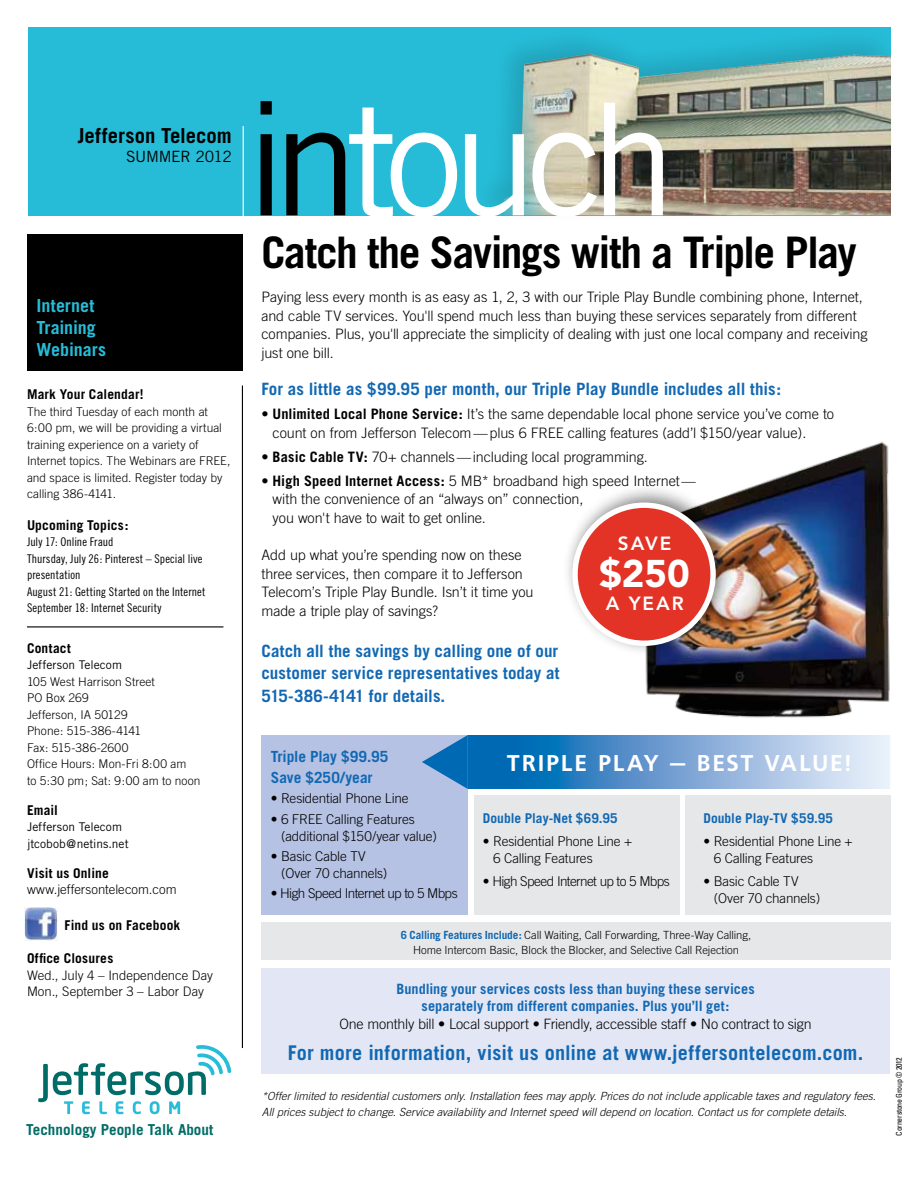
<style>
.page{position:relative;width:918px;height:1188px;background:#fff}
.page>*{position:absolute;margin:0;border:0;box-sizing:border-box;transform-origin:0 0}
.t1{font:156px "Trade Gothic";letter-spacing:-.085em;color:#fff}
.t2{font:700 43.5px "Trade Gothic";letter-spacing:-.035em;color:#000}
.t3{font:900 38.25px "Avenir";color:#fff}
.t4{font:700 22.5px "Frucht";letter-spacing:.11em;color:#fff}
.t5{font:700 20.7px "Trade Gothic";color:#000}
.t6{font:700 20.25px "Trade Gothic";letter-spacing:.01em;color:#1268b3}
.t7{font:800 18.9px "Avenir";letter-spacing:.1em;color:#fff}
.t8{font:700 18px/21.6px "Trade Gothic";letter-spacing:-.005em;color:#27bcd7}
.t9{font:700 16.95px/22.5px "Trade Gothic";letter-spacing:.005em;color:#1268b3;text-align:justify}
.t10{font:15.6px "Trade Gothic";letter-spacing:-.02em;color:#000}
.t11{font:700 15.3px/21px "Trade Gothic";letter-spacing:-.005em;color:#1268b3}
.t12{font:700 15.15px "Trade Gothic";color:#006c67}
.t13{font:300 14.4px/18.6px "Trade Gothic";letter-spacing:-.005em;color:#000}
.t14{font:700 14.25px/18px "Trade Gothic";letter-spacing:.005em;color:#1268b3;text-align:center}
.t15{font:300 14.25px "Trade Gothic";letter-spacing:-.015em;color:#000}
.t16{font:300 13.5px/17.1px "Trade Gothic";letter-spacing:-.015em;color:#000}
.t17{font:700 13.5px "Trade Gothic";letter-spacing:.015em;color:#000}
.t18{font:300 13.5px "Trade Gothic";letter-spacing:-.045em;color:#000}
.t19{font:700 13.5px "Trade Gothic";color:#1268b3}
.t20{font:300 13.2px/16.5px "Trade Gothic";color:#000}
.t21{font:300 12px/16.5px "Trade Gothic";color:#000}
.t22{font:12px/16.5px "Trade Gothic Cond Eighteen";letter-spacing:.005em;color:#000}
.t23{font:12px/16.5px "Trade Gothic";color:#000}
.t24{font:italic 300 11.25px/16.5px "Trade Gothic";color:#000}
.t25{font:300 11.25px/15px "Trade Gothic";letter-spacing:-.005em;color:#000;text-align:center}
.t26{font:condensed 7.8px "Univers";letter-spacing:-.03em;color:#000}
.s1{color:#000}
.s2{font-weight:700}
.s3{font-weight:700;color:#1268b3}
</style>
<div class="page">
<div style="left:28px;top:28px;width:863px;height:187px;background:#26bcd7"></div>
<div style="left:473px;top:25px;width:427px;height:201px;background:#000;opacity:.15"></div>
<img style="left:503px;top:54px;width:388px;height:161px">
<div style="left:27px;top:234px;width:216px;height:136px;background:#000"></div>
<hr style="left:243px;top:126px;width:1px;height:99px;background:#fff">
<hr style="left:242px;top:386px;width:1px;height:662px;background:#000">
<hr style="left:27px;top:626px;width:196px;height:1px;background:#000">
<svg style="left:38px;top:1045px;width:193px;height:69px"></svg>
<img style="left:24px;top:908px;width:34px;height:33px">
<img style="left:645px;top:441px;width:245px;height:277px">
<div style="left:562px;top:483px;width:173px;height:174px;background:#000;opacity:.5"></div>
<div style="left:575px;top:505px;width:138px;height:138px;background:#e33226;border-radius:50%"></div>
<div style="left:572px;top:503px;width:144px;height:143px;border:5px solid #fff;border-radius:50%"></div>
<div style="left:261px;top:968px;width:629px;height:106px;background:#e3e7f5"></div>
<div style="left:261px;top:735px;width:207px;height:180px;background:#b6c2e3"></div>
<div style="left:474px;top:796px;width:206px;height:119px;background:#e6e7e8"></div>
<div style="left:686px;top:796px;width:205px;height:119px;background:#e6e7e8"></div>
<svg style="left:422px;top:735px;width:468px;height:54px;background:#6ca2d2"></svg>
<div style="left:261px;top:923px;width:629px;height:37px;background:#e6e7e8"></div>
<h3 class="t5" style="left:78px;top:123px;width:155px">Jefferson Telecom</h3>
<p class="t10" style="left:126px;top:147px;width:107px">SUMMER 2012</p>
<p class="t8" style="left:37px;top:295px;width:71px">Internet<br>Training<br>Webinars</p>
<p class="t17" style="left:27px;top:386px;width:118px">Mark Your Calendar!</p>
<p class="t21" style="left:27px;top:403px;width:205px">The third Tuesday of each month at 6:00 pm, we will be providing a virtual training experience on a variety of Internet topics. The Webinars are FREE, and space is limited. Register today by calling 386-4141.</p>
<p class="t17" style="left:27px;top:517px;width:103px">Upcoming Topics:</p>
<p class="t22" style="left:27px;top:534px;width:180px">July 17: Online Fraud<br>Thursday, July 26: Pinterest – Special live presentation<br>August 21: Getting Started on the Internet<br>September 18: Internet Security</p>
<p class="t17" style="left:27px;top:640px;width:45px">Contact</p>
<p class="t23" style="left:27px;top:657px;width:97px">Jefferson Telecom</p>
<p class="t21" style="left:27px;top:673px;width:175px">105 West Harrison Street<br>PO Box 269<br>Jefferson, IA 50129<br>Phone: 515-386-4141<br>Fax: 515-386-2600<br>Office Hours: Mon-Fri 8:00 am<br>to 5:30 pm; Sat: 9:00 am to noon</p>
<p class="t17" style="left:27px;top:802px;width:33px">Email</p>
<p class="t23" style="left:27px;top:819px;width:103px">Jefferson Telecom jtcobob@netins.net</p>
<p class="t17" style="left:27px;top:865px;width:83px">Visit us Online</p>
<p class="t20" style="left:27px;top:881px;width:151px">www.jeffersontelecom.com</p>
<p class="t17" style="left:65px;top:917px;width:117px">Find us on Facebook</p>
<p class="t17" style="left:27px;top:950px;width:88px">Office Closures</p>
<p class="t20" style="left:27px;top:967px;width:188px">Wed., July 4 – Independence Day<br>Mon., September 3 – Labor Day</p>
<p class="t12" style="left:26px;top:1121px;width:189px">Technology People Talk About</p>
<h1 class="t1" style="left:245px;top:66px;width:434px"><span class="s1">in</span>touch</h1>
<h2 class="t2" style="left:261px;top:225px;width:597px">Catch the Savings with a Triple Play</h2>
<p class="t13" style="left:261px;top:288px;width:608px">Paying less every month is as easy as 1, 2, 3 with our Triple Play Bundle combining phone, Internet, and cable TV services. You'll spend much less than buying these services separately from different companies. Plus, you'll appreciate the simplicity of dealing with just one local company and receiving just one bill.</p>
<p class="t9" style="left:261px;top:378px;width:521px">For as little as $99.95 per month, our Triple Play Bundle includes all this:</p>
<p class="t13" style="left:273px;top:405px;width:563px;text-indent:-11px">• <span class="s2">Unlimited Local Phone Service:</span> It’s the same dependable local phone service you’ve come to count on from Jefferson Telecom—plus 6 FREE calling features (add’l $150/year value).</p>
<p class="t13" style="left:261px;top:447px;width:388px">• <span class="s2">Basic Cable TV:</span> 70+ channels—including local programming.</p>
<p class="t13" style="left:273px;top:471px;width:425px;text-indent:-11px">• <span class="s2">High Speed Internet Access:</span> 5 MB* broadband high speed Internet— with the convenience of an “always on” connection,<br>you won't have to wait to get online.</p>
<p class="t13" style="left:261px;top:545px;width:274px">Add up what you’re spending now on these three services, then compare it to Jefferson Telecom’s Triple Play Bundle. Isn’t it time you made a triple play of savings?</p>
<p class="t9" style="left:261px;top:639px;width:300px">Catch all the savings by calling one of our customer service representatives today at 515-386-4141 for details.</p>
<h3 class="t7" style="left:618px;top:533px;width:55px">SAVE</h3>
<h3 class="t3" style="left:599px;top:550px;width:92px">$250</h3>
<h3 class="t7" style="left:606px;top:592px;width:79px">A YEAR</h3>
<p class="t11" style="left:271px;top:746px;width:119px">Triple Play $99.95<br>Save $250/year</p>
<p class="t16" style="left:271px;top:790px;width:139px">• Residential Phone Line</p>
<p class="t16" style="left:281px;top:810px;width:157px;text-indent:-10px">• 6 FREE Calling Features (additional $150/year value)</p>
<p class="t16" style="left:281px;top:847px;width:108px;text-indent:-10px">• Basic Cable TV (Over 70 channels)</p>
<p class="t18" style="left:271px;top:886px;width:188px">• High Speed Internet up to 5 Mbps</p>
<h3 class="t4" style="left:508px;top:750px;width:345px">TRIPLE PLAY — BEST VALUE!</h3>
<p class="t19" style="left:483px;top:810px;width:136px">Double Play-Net $69.95</p>
<p class="t16" style="left:493px;top:832px;width:140px;text-indent:-10px">• Residential Phone Line +<br>6 Calling Features</p>
<p class="t18" style="left:483px;top:873px;width:188px">• High Speed Internet up to 5 Mbps</p>
<p class="t19" style="left:703px;top:810px;width:131px">Double Play-TV $59.95</p>
<p class="t16" style="left:714px;top:832px;width:140px;text-indent:-10px">• Residential Phone Line +<br>6 Calling Features</p>
<p class="t16" style="left:714px;top:872px;width:108px;text-indent:-10px">• Basic Cable TV (Over 70 channels)</p>
<p class="t25" style="left:401px;top:927px;width:352px"><span class="s3">6 Calling Features Include:</span> Call Waiting, Call Forwarding, Three-Way Calling,<br>Home Intercom Basic, Block the Blocker, and Selective Call Rejection</p>
<p class="t14" style="left:397px;top:979px;width:360px">Bundling your services costs less than buying these services separately from different companies. Plus you’ll get:</p>
<p class="t15" style="left:340px;top:1016px;width:474px">One monthly bill • Local support • Friendly, accessible staff • No contract to sign</p>
<h3 class="t6" style="left:288px;top:1040px;width:577px">For more information, visit us online at www.jeffersontelecom.com.</h3>
<p class="t24" style="left:262px;top:1087px;width:616px">*Offer limited to residential customers only. Installation fees may apply. Prices do not include applicable taxes and regulatory fees.<br>All prices subject to change. Service availability and Internet speed will depend on location. Contact us for complete details.</p>
<p class="t26" style="left:894px;top:1136px;width:80px;rotate:-90deg">Cornerstone Group © 2012</p>
</div>
